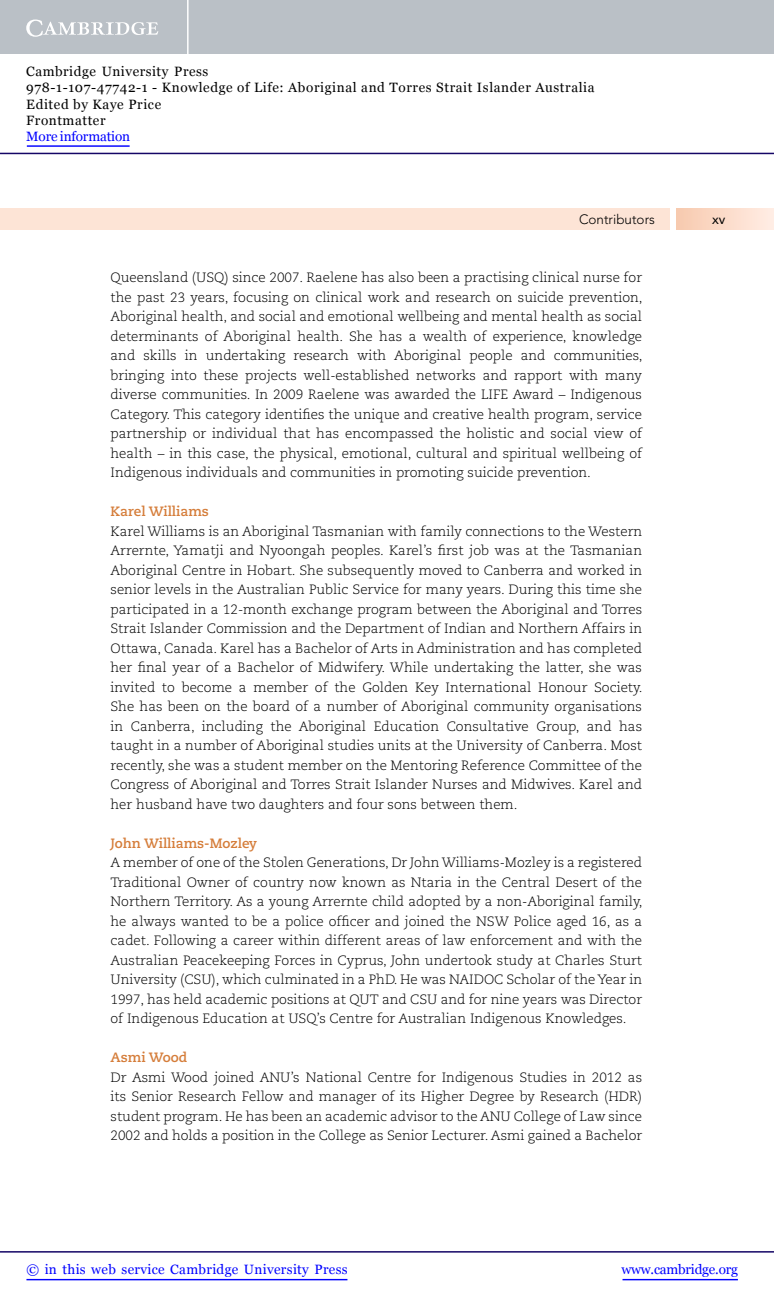
<style>
.page{position:relative;width:774px;height:1302px;background:#fff}
.page>*{position:absolute;margin:0;border:0;box-sizing:border-box;transform-origin:0 0}
.t1{font:300 13.5px/19.5px "Caecilia LT Std";color:#000;text-align:justify}
.t2{font:13.5px/16.2px "Georgia";letter-spacing:.045em;color:#000}
.t3{font:13.5px "Georgia";letter-spacing:.025em;color:#00f}
.t4{font:700 13.5px "Caecilia LT Std";color:#d57d3a}
.t5{font:13.5px "Georgia";letter-spacing:-.015em;color:#00f}
.t6{font:13.5px "Georgia";letter-spacing:-.01em;color:#00f}
.t7{font:300 13.5px "Avenir LT Std";color:#000}
.t8{font:13.5px "Avenir LT Std";color:#000}
</style>
<div class="page">
<div style="left:0;top:208px;width:670px;height:21px;background:#fde4d6"></div>
<div style="left:676px;top:208px;width:98px;height:21px;background:linear-gradient(to right,#f7c9ae,#ffede5)"></div>
<div style="left:0;top:0;width:774px;height:54px;background:#bac0c6"></div>
<svg style="left:26px;top:20px;width:132px;height:17px"></svg>
<hr style="left:187px;top:0;width:2px;height:54px;background:#fff">
<hr style="left:0;top:153px;width:774px;height:1px;background:#150666">
<hr style="left:27px;top:145px;width:103px;height:2px;background:#00f">
<hr style="left:622px;top:1279px;width:116px;height:1px;background:#00f">
<hr style="left:0;top:1251px;width:774px;height:1px;background:#150666">
<hr style="left:26px;top:1279px;width:321px;height:1px;background:#00f">
<p class="t2" style="left:26px;top:64px;width:570px">Cambridge University Press<br>978-1-107-47742-1 - Knowledge of Life: Aboriginal and Torres Strait Islander Australia Edited by Kaye Price<br>Frontmatter</p>
<p class="t6" style="left:26px;top:128px;width:105px">More information</p>
<p class="t7" style="left:579px;top:211px;width:77px">Contributors</p>
<p class="t8" style="left:712px;top:211px;width:15px">xv</p>
<p class="t1" style="left:111px;top:268px;width:534px">Queensland (USQ) since 2007. Raelene has also been a practising clinical nurse for the past 23 years, focusing on clinical work and research on suicide prevention, Aboriginal health, and social and emotional wellbeing and mental health as social determinants of Aboriginal health. She has a wealth of experience, knowledge and skills in undertaking research with Aboriginal people and communities, bringing into these projects well-established networks and rapport with many diverse communities. In 2009 Raelene was awarded the LIFE Award – Indigenous Category. This category identifies the unique and creative health program, service partnership or individual that has encompassed the holistic and social view of health – in this case, the physical, emotional, cultural and spiritual wellbeing of Indigenous individuals and communities in promoting suicide prevention.</p>
<p class="t4" style="left:111px;top:503px;width:100px">Karel Williams</p>
<p class="t1" style="left:111px;top:522px;width:534px">Karel Williams is an Aboriginal Tasmanian with family connections to the Western Arrernte, Yamatji and Nyoongah peoples. Karel’s first job was at the Tasmanian Aboriginal Centre in Hobart. She subsequently moved to Canberra and worked in senior levels in the Australian Public Service for many years. During this time she participated in a 12-month exchange program between the Aboriginal and Torres Strait Islander Commission and the Department of Indian and Northern Affairs in Ottawa, Canada. Karel has a Bachelor of Arts in Administration and has completed her final year of a Bachelor of Midwifery. While undertaking the latter, she was invited to become a member of the Golden Key International Honour Society.<br>She has been on the board of a number of Aboriginal community organisations in Canberra, including the Aboriginal Education Consultative Group, and has taught in a number of Aboriginal studies units at the University of Canberra. Most recently, she was a student member on the Mentoring Reference Committee of the Congress of Aboriginal and Torres Strait Islander Nurses and Midwives. Karel and her husband have two daughters and four sons between them.</p>
<p class="t4" style="left:111px;top:835px;width:148px">John Williams-Mozley</p>
<p class="t1" style="left:111px;top:853px;width:533px">A member of one of the Stolen Generations, Dr John Williams-Mozley is a registered Traditional Owner of country now known as Ntaria in the Central Desert of the Northern Territory. As a young Arrernte child adopted by a non-Aboriginal family, he always wanted to be a police officer and joined the NSW Police aged 16, as a cadet. Following a career within different areas of law enforcement and with the Australian Peacekeeping Forces in Cyprus, John undertook study at Charles Sturt University (CSU), which culminated in a PhD. He was NAIDOC Scholar of the Year in 1997, has held academic positions at QUT and CSU and for nine years was Director of Indigenous Education at USQ’s Centre for Australian Indigenous Knowledges.</p>
<p class="t4" style="left:111px;top:1049px;width:78px">Asmi Wood</p>
<p class="t1" style="left:111px;top:1067px;width:533px">Dr Asmi Wood joined ANU’s National Centre for Indigenous Studies in 2012 as its Senior Research Fellow and manager of its Higher Degree by Research (HDR) student program. He has been an academic advisor to the ANU College of Law since 2002 and holds a position in the College as Senior Lecturer. Asmi gained a Bachelor</p>
<p class="t3" style="left:26px;top:1260px;width:323px">© in this web service Cambridge University Press</p>
<p class="t5" style="left:621px;top:1260px;width:118px">www.cambridge.org</p>
</div>
